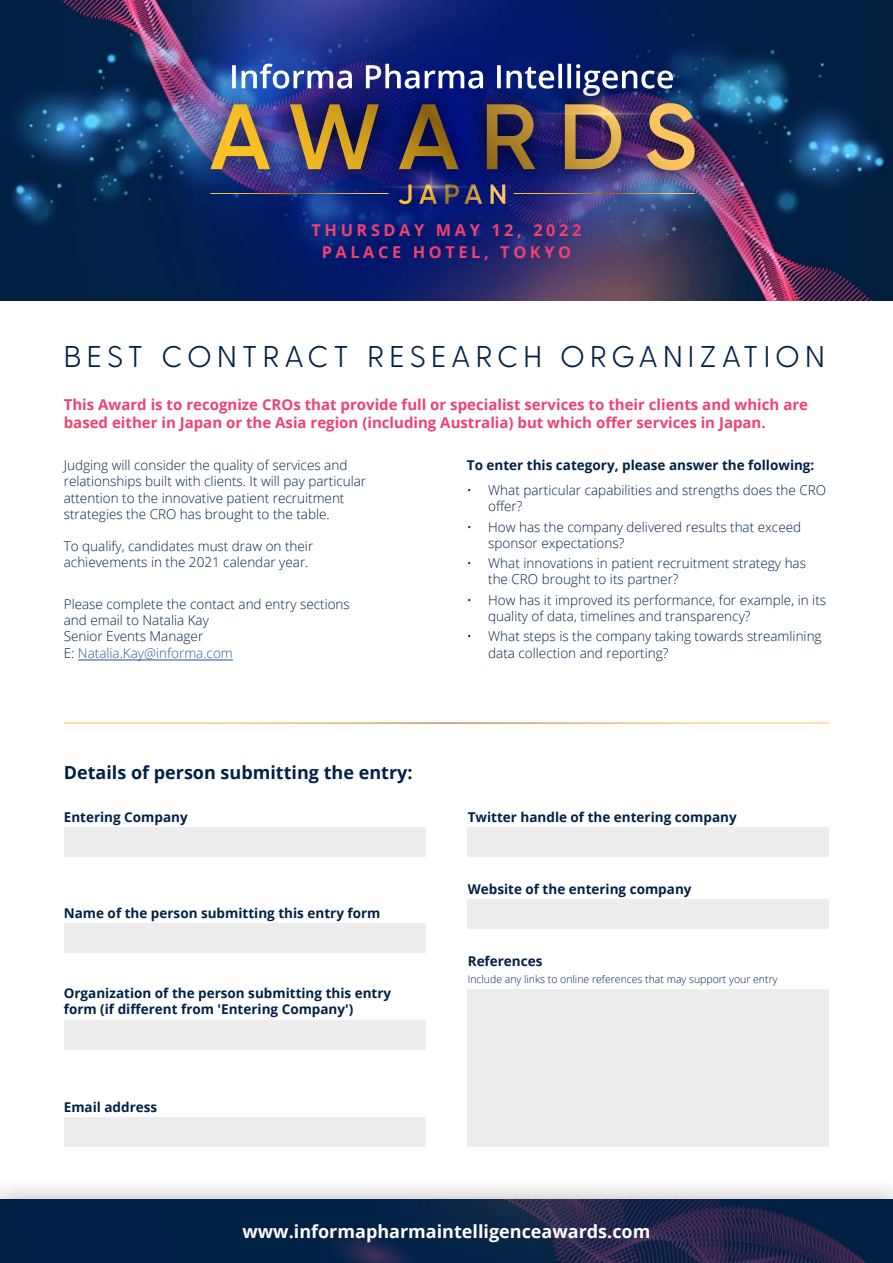
<style>
.page{position:relative;width:893px;height:1263px;background:#fff}
.page>*{position:absolute;margin:0;border:0;box-sizing:border-box;transform-origin:0 0}
.t1{font:300 30px "Greycliff CF";letter-spacing:.17em;color:#002146}
.t2{font:700 18px "Open Sans";color:#fff}
.t3{font:700 18px "Open Sans";color:#002146}
.t4{font:700 16.35px/21.8px "Open Sans";letter-spacing:.22em;color:#ef426f;text-align:center}
.t5{font:700 15px/18px "Open Sans";color:#ef426f}
.t6{font:300 13.5px/16.2px "Open Sans";color:#002146}
.t7{font:700 13.5px/16.2px "Open Sans";color:#002146}
.t8{font:300 10.5px "Open Sans";color:#002146}
.s1{color:#275b9b}
</style>
<div class="page">
<img style="left:0;top:0;width:893px;height:300px">
<div style="left:191px;top:82px;width:525px;height:110px;background:#000;opacity:.75"></div>
<div style="left:0;top:1175px;width:893px;height:88px;background:#000;opacity:.3"></div>
<img style="left:0;top:1199px;width:893px;height:64px">
<div style="left:64px;top:827px;width:361px;height:30px;background:#ededed"></div>
<div style="left:64px;top:923px;width:361px;height:30px;background:#ededed"></div>
<div style="left:64px;top:1020px;width:361px;height:30px;background:#ededed"></div>
<div style="left:64px;top:1117px;width:361px;height:30px;background:#ededed"></div>
<div style="left:468px;top:827px;width:361px;height:30px;background:#ededed"></div>
<div style="left:468px;top:899px;width:361px;height:30px;background:#ededed"></div>
<div style="left:468px;top:989px;width:361px;height:158px;background:#ededed"></div>
<img style="left:210px;top:64px;width:491px;height:160px">
<hr style="left:78px;top:660px;width:155px;height:1px;background:#275b9b">
<p class="t4" style="left:312px;top:219px;width:271px">THURSDAY MAY 12, 2022<br>PALACE HOTEL, TOKYO</p>
<h1 class="t1" style="left:64px;top:338px;width:762px">BEST CONTRACT RESEARCH ORGANIZATION</h1>
<p class="t5" style="left:64px;top:395px;width:746px">This Award is to recognize CROs that provide full or specialist services to their clients and which are based either in Japan or the Asia region (including Australia) but which offer services in Japan.</p>
<p class="t7" style="left:467px;top:457px;width:349px">To enter this category, please answer the following:</p>
<p class="t6" style="left:488px;top:481px;width:339px;text-indent:-21px">• What particular capabilities and strengths does the CRO offer?</p>
<p class="t6" style="left:488px;top:518px;width:315px;text-indent:-21px">• How has the company delivered results that exceed sponsor expectations?</p>
<p class="t6" style="left:488px;top:555px;width:319px;text-indent:-21px">• What innovations in patient recruitment strategy has the CRO brought to its partner?</p>
<p class="t6" style="left:488px;top:591px;width:339px;text-indent:-21px">• How has it improved its performance, for example, in its quality of data, timelines and transparency?</p>
<p class="t6" style="left:488px;top:628px;width:335px;text-indent:-21px">• What steps is the company taking towards streamlining data collection and reporting?</p>
<p class="t6" style="left:64px;top:457px;width:304px">Judging will consider the quality of services and relationships built with clients. It will pay particular attention to the innovative patient recruitment strategies the CRO has brought to the table.</p>
<p class="t6" style="left:64px;top:538px;width:251px">To qualify, candidates must draw on their achievements in the 2021 calendar year.</p>
<p class="t6" style="left:64px;top:596px;width:288px">Please complete the contact and entry sections and email to Natalia Kay<br>Senior Events Manager<br>E: <span class="s1">Natalia.Kay@informa.com</span></p>
<h2 class="t3" style="left:64px;top:760px;width:350px">Details of person submitting the entry:</h2>
<p class="t7" style="left:64px;top:808px;width:125px">Entering Company</p>
<p class="t7" style="left:64px;top:905px;width:318px">Name of the person submitting this entry form</p>
<p class="t7" style="left:64px;top:985px;width:329px">Organization of the person submitting this entry form (if different from 'Entering Company')</p>
<p class="t7" style="left:64px;top:1098px;width:95px">Email address</p>
<p class="t7" style="left:468px;top:808px;width:270px">Twitter handle of the entering company</p>
<p class="t7" style="left:468px;top:880px;width:225px">Website of the entering company</p>
<p class="t7" style="left:468px;top:953px;width:76px">References</p>
<p class="t8" style="left:468px;top:972px;width:311px">Include any links to online references that may support your entry</p>
<h2 class="t2" style="left:242px;top:1219px;width:409px">www.informapharmaintelligenceawards.com</h2>
</div>
